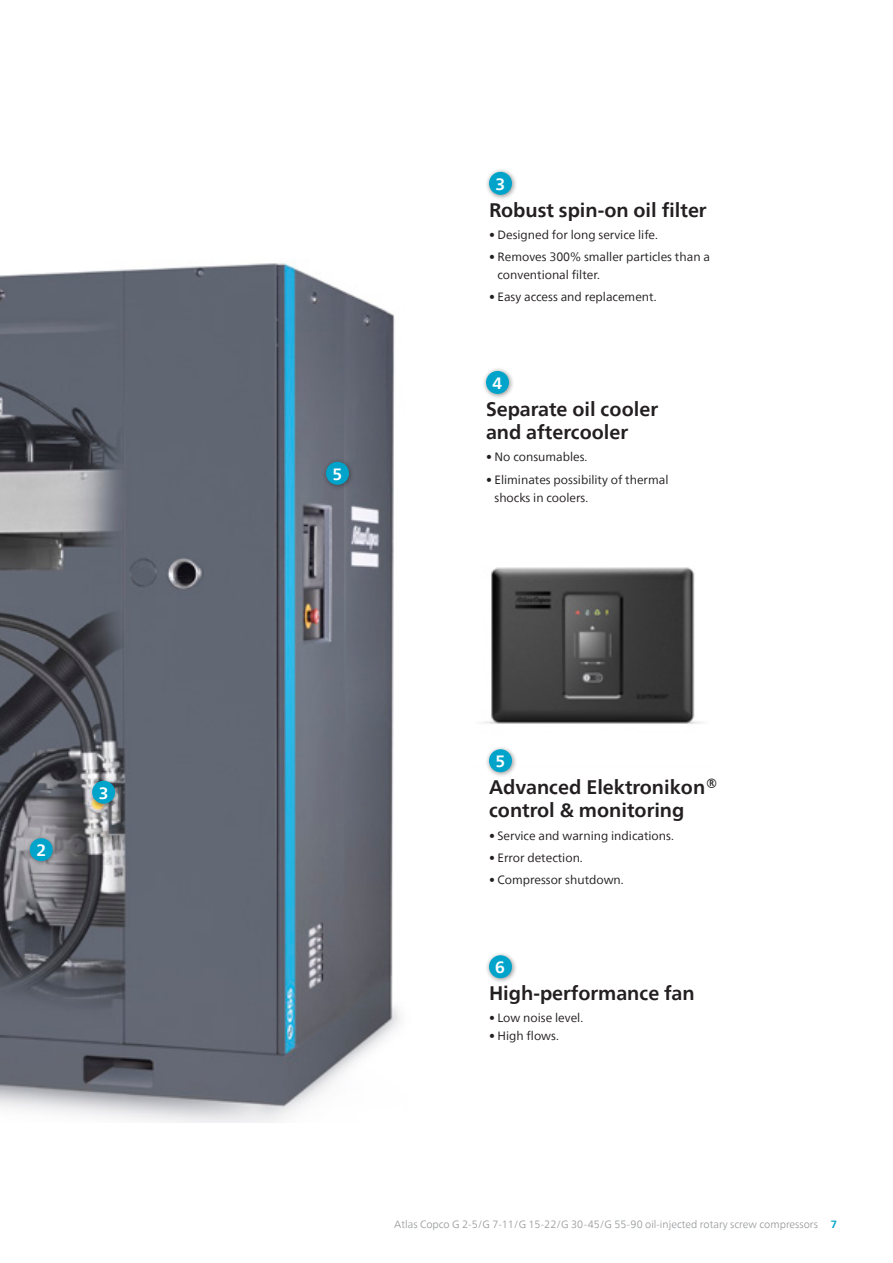
<style>
.page{position:relative;width:893px;height:1263px;background:#fff}
.page>*{position:absolute;margin:0;border:0;box-sizing:border-box;transform-origin:0 0}
.t1{font:700 19.5px/23.4px "Neue Frutiger World";color:#231f20}
.t2{font:700 16.35px "Neue Frutiger World";color:#fff}
.t3{font:12px/18px "Neue Frutiger World";color:#231f20}
.t4{font:300 10.5px "Neue Frutiger World";color:#939598}
.s1{font-size:26.25px}
.s2{font-weight:700;color:#00a4ca}
</style>
<div class="page">
<img style="left:0;top:263px;width:400px;height:860px">
<img style="left:483px;top:567px;width:220px;height:157px">
<div style="left:485px;top:168px;width:32px;height:32px;background:#231f20;opacity:.5"></div>
<div style="left:489px;top:172px;width:23px;height:23px;background:#00a4ca;border-radius:50%"></div>
<div style="left:482px;top:367px;width:32px;height:32px;background:#231f20;opacity:.5"></div>
<div style="left:486px;top:371px;width:23px;height:23px;background:#00a4ca;border-radius:50%"></div>
<div style="left:485px;top:745px;width:32px;height:33px;background:#231f20;opacity:.5"></div>
<div style="left:489px;top:749px;width:23px;height:23px;background:#00a4ca;border-radius:50%"></div>
<div style="left:485px;top:951px;width:32px;height:33px;background:#231f20;opacity:.5"></div>
<div style="left:489px;top:955px;width:23px;height:23px;background:#00a4ca;border-radius:50%"></div>
<div style="left:25px;top:834px;width:33px;height:33px;background:#231f20;opacity:.5"></div>
<div style="left:30px;top:838px;width:23px;height:23px;background:#00a4ca;border-radius:50%"></div>
<div style="left:88px;top:777px;width:32px;height:32px;background:#231f20;opacity:.5"></div>
<div style="left:92px;top:781px;width:23px;height:23px;background:#00a4ca;border-radius:50%"></div>
<div style="left:322px;top:458px;width:32px;height:32px;background:#231f20;opacity:.5"></div>
<div style="left:326px;top:462px;width:23px;height:23px;background:#00a4ca;border-radius:50%"></div>
<h2 class="t2" style="left:36px;top:836px;width:11px">2</h2>
<h2 class="t2" style="left:99px;top:778px;width:11px">3</h2>
<h2 class="t2" style="left:333px;top:459px;width:11px">5</h2>
<h2 class="t2" style="left:496px;top:170px;width:11px">3</h2>
<h1 class="t1" style="left:489px;top:198px;width:219px">Robust spin-on oil filter</h1>
<p class="t3" style="left:489px;top:226px;width:171px">• Designed for long service life.</p>
<p class="t3" style="left:497px;top:248px;width:214px;text-indent:-9px">• Removes 300% smaller particles than a conventional filter.</p>
<p class="t3" style="left:489px;top:288px;width:169px">• Easy access and replacement.</p>
<h2 class="t2" style="left:493px;top:369px;width:11px">4</h2>
<h1 class="t1" style="left:486px;top:397px;width:174px">Separate oil cooler and aftercooler</h1>
<p class="t3" style="left:486px;top:448px;width:103px">• No consumables.</p>
<p class="t3" style="left:494px;top:470px;width:175px;text-indent:-9px">• Eliminates possibility of thermal shocks in coolers.</p>
<h2 class="t2" style="left:496px;top:747px;width:11px">5</h2>
<h1 class="t1" style="left:489px;top:775px;width:231px">Advanced Elektronikon<span class="s1">® </span>control &amp; monitoring</h1>
<p class="t3" style="left:489px;top:826px;width:186px">• Service and warning indications.</p>
<p class="t3" style="left:489px;top:849px;width:95px">• Error detection.</p>
<p class="t3" style="left:489px;top:871px;width:136px">• Compressor shutdown.</p>
<h2 class="t2" style="left:495px;top:952px;width:11px">6</h2>
<h1 class="t1" style="left:489px;top:981px;width:207px">High-performance fan</h1>
<p class="t3" style="left:489px;top:1009px;width:96px">• Low noise level.</p>
<p class="t3" style="left:489px;top:1027px;width:71px">• High flows.</p>
<p class="t4" style="left:394px;top:1216px;width:444px">Atlas Copco G 2-5/G 7-11/G 15-22/G 30-45/G 55-90 oil-injected rotary screw compressors <span class="s2">7</span></p>
</div>
